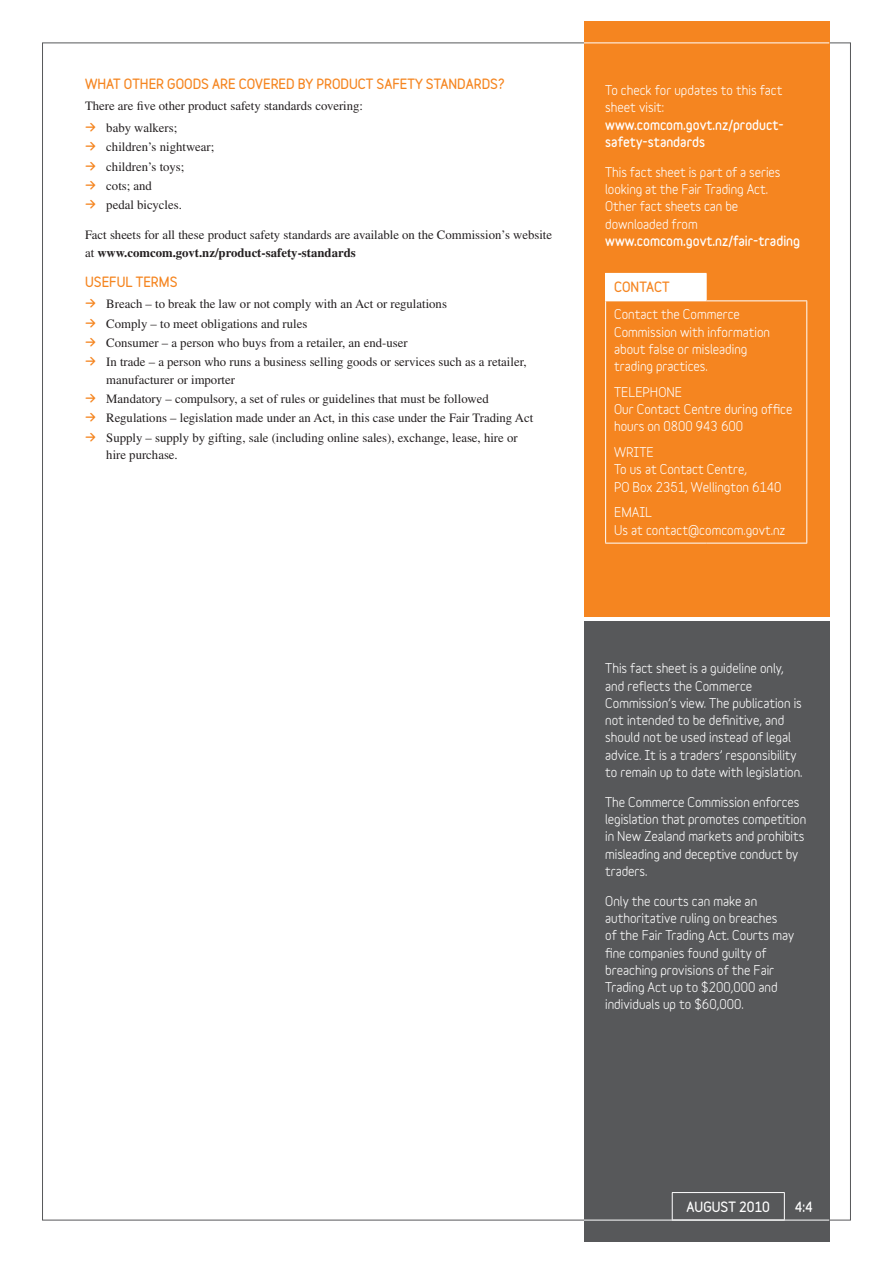
<style>
.page{position:relative;width:893px;height:1263px;background:#fff}
.page>*{position:absolute;margin:0;border:0;box-sizing:border-box;transform-origin:0 0}
.body__3{font:700 12.75px/17.2px "Variable";color:#fff}
.bullet__0_5{font:12.75px/17.2px "Times LT Std";color:#231f20}
.body__3-2{font:12.75px/17.2px "Times LT Std";color:#231f20}
.body__1{font:700 12.75px/17.2px "Variable";letter-spacing:-.005em;color:#fff}
.bullet__5{font:12.75px/17.2px "Times LT Std";color:#231f20}
.body__3-3{font:900 12.75px/17.2px "Variable";color:#fff}
.head_1{font:900 12.75px "Variable";color:#f58520}
.body__1-2{font:12.75px "Times LT Std";color:#231f20}
.bullet__3{font:12.75px "Times LT Std";color:#231f20}
.head{font:900 12.75px "Variable";color:#fff}
.body__3-4{font:900 12.75px "Variable";color:#f58520}
.s1{font-family:"Variable";font-weight:900;color:#f58520}
.s2{font-weight:700}
.s3{font-weight:900}
</style>
<div class="page">
<div style="left:584px;top:21px;width:245px;height:596px;background:#f58520"></div>
<div style="left:584px;top:621px;width:245px;height:621px;background:#57585a"></div>
<div style="left:606px;top:273px;width:100px;height:28px;background:#fff"></div>
<hr style="left:605px;top:273px;width:102px;height:1px;background:#fff">
<svg style="left:605px;top:274px;width:1px;height:26px"></svg>
<svg style="left:706px;top:274px;width:1px;height:26px"></svg>
<hr style="left:605px;top:300px;width:101px;height:1px;background:#fff">
<hr style="left:605px;top:301px;width:1px;height:242px;background:#fff">
<hr style="left:706px;top:300px;width:101px;height:1px;background:#fff">
<hr style="left:806px;top:301px;width:1px;height:242px;background:#fff">
<hr style="left:605px;top:543px;width:101px;height:1px;background:#fff">
<hr style="left:706px;top:543px;width:101px;height:1px;background:#fff">
<hr style="left:584px;top:43px;width:245px;height:1px;background:#fff">
<hr style="left:584px;top:1220px;width:245px;height:1px;background:#fff">
<hr style="left:672px;top:1192px;width:113px;height:1px;background:#fff">
<svg style="left:672px;top:1193px;width:1px;height:26px"></svg>
<svg style="left:784px;top:1193px;width:1px;height:26px"></svg>
<hr style="left:672px;top:1219px;width:113px;height:1px;background:#fff">
<p class="head_1" style="left:85px;top:75px;width:100px">What other good</p>
<p class="head_1" style="left:201px;top:75px;width:140px">s are covered by Produ</p>
<p class="head_1" style="left:358px;top:75px;width:148px">ct Safety Standards?</p>
<p class="body__1-2" style="left:85px;top:99px;width:280px">There are five other product safety standards covering:</p>
<p class="bullet__0_5" style="left:85px;top:119px;width:94px"><span class="s1">→</span> baby walkers;</p>
<p class="bullet__0_5" style="left:85px;top:138px;width:131px"><span class="s1">→</span> children’s nightwear;</p>
<p class="bullet__0_5" style="left:85px;top:158px;width:101px"><span class="s1">→</span> children’s toys;</p>
<p class="bullet__0_5" style="left:85px;top:177px;width:68px"><span class="s1">→</span> cots; and</p>
<p class="bullet__3" style="left:85px;top:198px;width:98px"><span class="s1">→</span> pedal bicycles.</p>
<p class="body__3-2" style="left:85px;top:226px;width:469px">Fact sheets for all these product safety standards are available on the Commission’s website at <span class="s2">www.comcom.govt.nz/product-safety-standards</span></p>
<p class="head_1" style="left:85px;top:273px;width:94px">Useful terms</p>
<p class="bullet__0_5" style="left:85px;top:295px;width:363px"><span class="s1">→</span> Breach – to break the law or not comply with an Act or regulations</p>
<p class="bullet__0_5" style="left:85px;top:315px;width:224px"><span class="s1">→</span> Comply – to meet obligations and rules</p>
<p class="bullet__0_5" style="left:85px;top:334px;width:324px"><span class="s1">→</span> Consumer – a person who buys from a retailer, an end-user</p>
<p class="bullet__0_5" style="left:106px;top:353px;width:422px;text-indent:-21px"><span class="s1">→</span> In trade – a person who runs a business selling goods or services such as a retailer, manufacturer or importer</p>
<p class="bullet__0_5" style="left:85px;top:390px;width:405px"><span class="s1">→</span> Mandatory – compulsory, a set of rules or guidelines that must be followed</p>
<p class="bullet__0_5" style="left:85px;top:409px;width:450px"><span class="s1">→</span> Regulations – legislation made under an Act, in this case under the Fair Trading Act</p>
<p class="bullet__5" style="left:106px;top:429px;width:413px;text-indent:-21px"><span class="s1">→</span> Supply – supply by gifting, sale (including online sales), exchange, lease, hire or hire purchase.</p>
<p class="body__3-3" style="left:605px;top:81px;width:180px"><span class="s2">To check for updates to this fact sheet visit: </span>www.comcom.govt.nz/product&shy;safety-standards</p>
<p class="body__1" style="left:605px;top:163px;width:196px">This fact sheet is part of a series looking at the Fair Trading Act.<br>Other fact sheets can be downloaded from <span class="s3">www.comcom.govt.nz/fair-trading</span></p>
<p class="body__3-4" style="left:614px;top:279px;width:57px">contact</p>
<p class="body__3" style="left:614px;top:306px;width:157px">Contact the Commerce<br>Commission with information about false or misleading trading practices.</p>
<p class="body__3" style="left:614px;top:383px;width:180px">Telephone<br>Our Contact Centre during office hours on 0800 943 600</p>
<p class="body__3" style="left:614px;top:443px;width:169px">Write<br>To us at Contact Centre,<br>PO Box 2351, Wellington 6140</p>
<p class="body__3" style="left:614px;top:504px;width:173px">Email<br>Us at contact@comcom.govt.nz</p>
<p class="body__3" style="left:605px;top:660px;width:199px">This fact sheet is a guideline only, and reflects the Commerce Commission’s view. The publication is not intended to be definitive, and should not be used instead of legal advice. It is a traders’ responsibility to remain up to date with legislation.</p>
<p class="body__3" style="left:605px;top:793px;width:202px">The Commerce Commission enforces legislation that promotes competition in New Zealand markets and prohibits misleading and deceptive conduct by traders.</p>
<p class="body__3" style="left:605px;top:892px;width:190px">Only the courts can make an authoritative ruling on breaches<br>of the Fair Trading Act. Courts may fine companies found guilty of breaching provisions of the Fair<br>Trading Act up to $200,000 and individuals up to $60,000.</p>
<p class="head" style="left:687px;top:1198px;width:85px">august 2010</p>
<p class="head" style="left:795px;top:1198px;width:20px">4:4</p>
</div>
